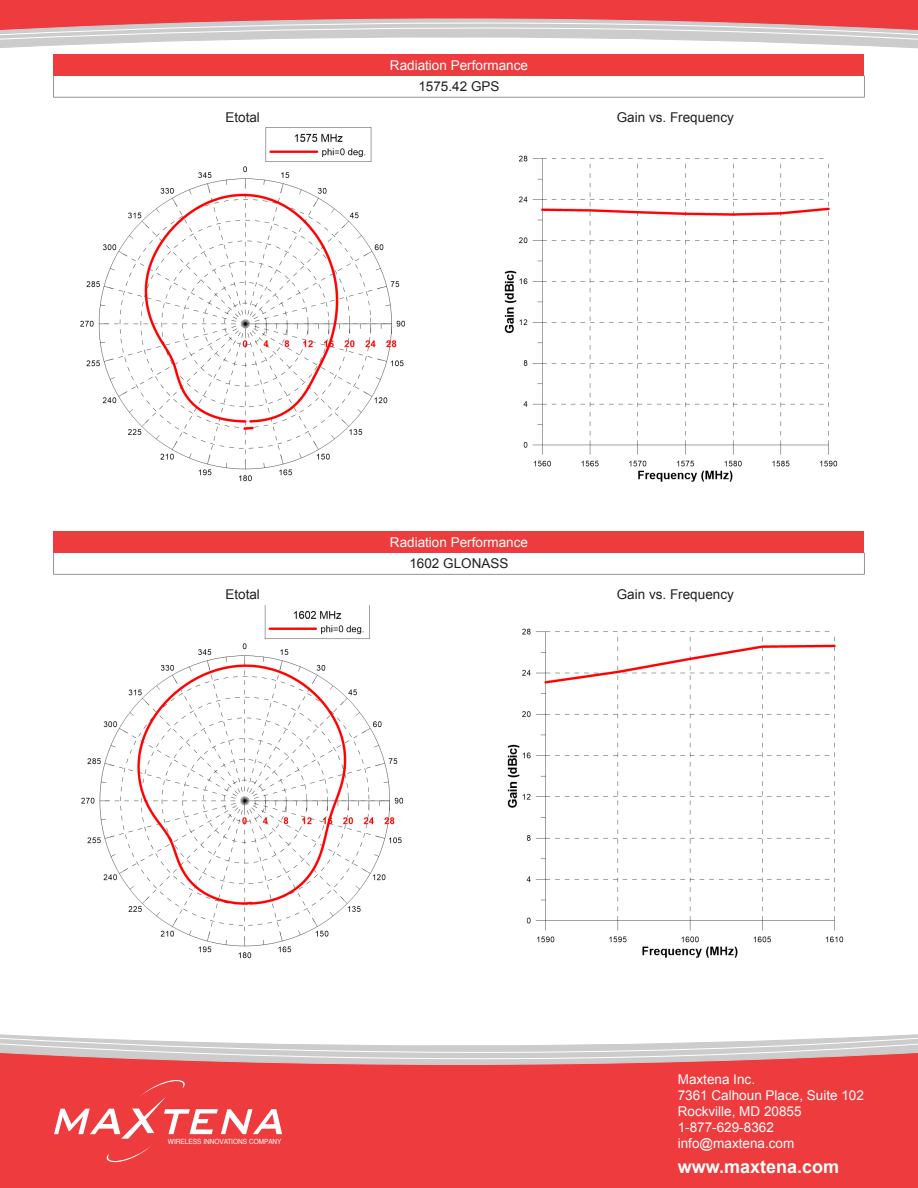
<style>
.page{position:relative;width:918px;height:1188px;background:#fff}
.page>*{position:absolute;margin:0;border:0;box-sizing:border-box;transform-origin:0 0}
.t1{font:700 18px "Arial";color:#fff}
.t2{font:13.5px "Arial";color:#fff}
.t3{font:13.5px "Arial";color:#231f20}
.t4{font:7.2px "Helvetica";color:#fff;scale:.91 1}
</style>
<div class="page">
<svg style="left:0;top:0;width:918px;height:49px"></svg>
<div style="left:0;top:1169px;width:918px;height:19px;background:#ee3b3d"></div>
<svg style="left:0;top:1034px;width:918px;height:135px;background:#eb5f60"></svg>
<div style="left:54px;top:54px;width:810px;height:22px;background:#ee3b3d"></div>
<svg style="left:53px;top:76px;width:1px;height:21px"></svg>
<svg style="left:864px;top:76px;width:1px;height:21px"></svg>
<hr style="left:53px;top:97px;width:812px;height:1px;background:#939598">
<img style="left:80px;top:128px;width:325px;height:354px">
<img style="left:504px;top:155px;width:334px;height:326px">
<div style="left:54px;top:531px;width:810px;height:22px;background:#ee3b3d"></div>
<svg style="left:53px;top:553px;width:1px;height:21px"></svg>
<svg style="left:864px;top:553px;width:1px;height:21px"></svg>
<hr style="left:53px;top:574px;width:812px;height:1px;background:#939598">
<img style="left:81px;top:605px;width:323px;height:354px">
<img style="left:507px;top:628px;width:337px;height:329px">
<p class="t2" style="left:390px;top:56px;width:140px">Radiation Performance</p>
<p class="t3" style="left:418px;top:78px;width:83px">1575.42 GPS</p>
<p class="t3" style="left:225px;top:108px;width:36px">Etotal</p>
<p class="t3" style="left:617px;top:108px;width:119px">Gain vs. Frequency</p>
<p class="t2" style="left:390px;top:533px;width:140px">Radiation Performance</p>
<p class="t3" style="left:409px;top:555px;width:101px">1602 GLONASS</p>
<p class="t3" style="left:225px;top:585px;width:36px">Etotal</p>
<p class="t3" style="left:617px;top:585px;width:119px">Gain vs. Frequency</p>
<p class="t4" style="left:168px;top:1135px;width:126px">WIRELESS INNOVATIONS COMPANY</p>
<p class="t2" style="left:678px;top:1070px;width:79px">Maxtena Inc.</p>
<p class="t2" style="left:678px;top:1086px;width:188px">7361 Calhoun Place, Suite 102</p>
<p class="t2" style="left:678px;top:1102px;width:125px">Rockville, MD 20855</p>
<p class="t2" style="left:678px;top:1119px;width:98px">1-877-629-8362</p>
<p class="t2" style="left:678px;top:1135px;width:118px">info@maxtena.com</p>
<p class="t1" style="left:678px;top:1155px;width:163px">www.maxtena.com</p>
</div>
